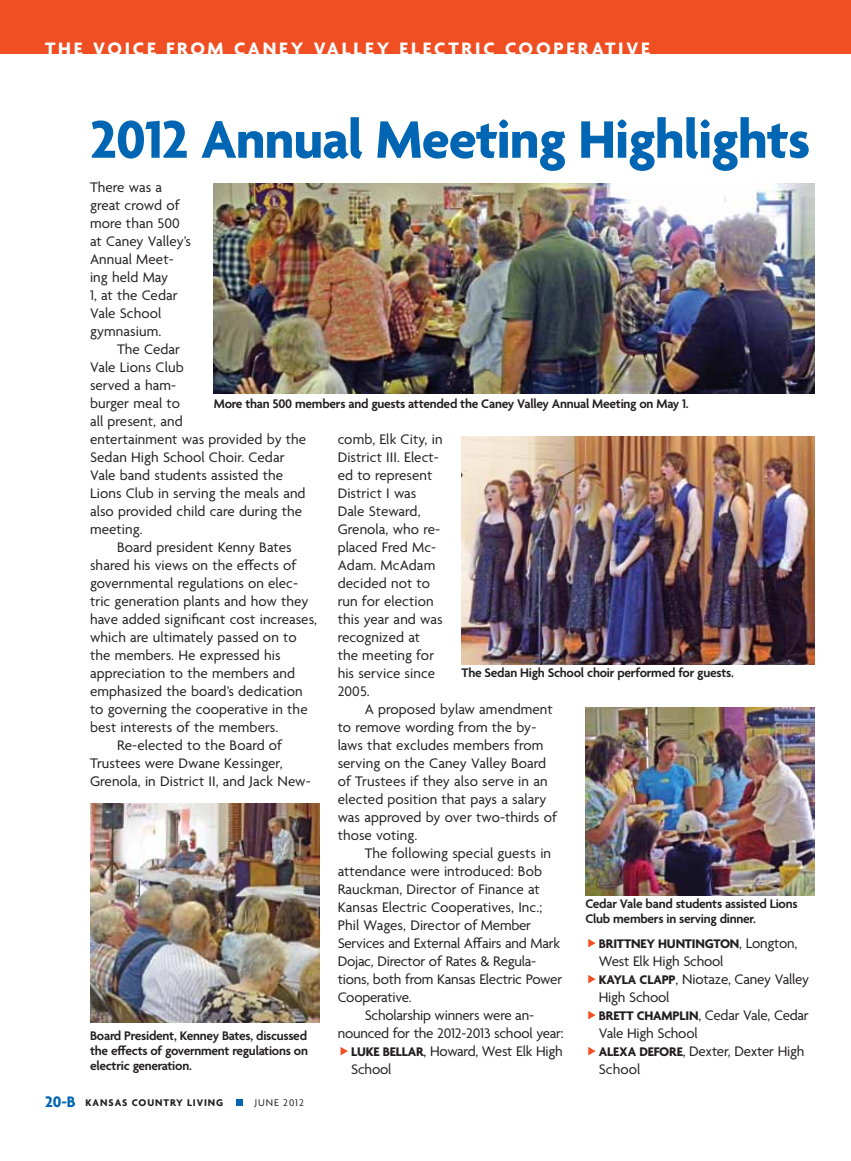
<style>
.page{position:relative;width:851px;height:1161px;background:#fff}
.page>*{position:absolute;margin:0;border:0;box-sizing:border-box;transform-origin:0 0}
.t1{font:700 57px "Agenda";letter-spacing:-.015em;color:#0066b3}
.t2{font:700 19.5px "Agenda";letter-spacing:.14em;color:#fff}
.t3{font:15px/18px "Agenda";letter-spacing:.005em;color:#231f20}
.t4{font:15px/18px "Agenda";letter-spacing:-.015em;color:#231f20}
.t5{font:600 13.5px/15px "Agenda";letter-spacing:-.02em;color:#231f20;text-align:justify}
.t6{font:700 13.5px "Agenda";letter-spacing:-.015em;color:#231f20}
.t7{font:700 10.5px "Agenda";letter-spacing:.09em;color:#231f20}
.t8{font:10.5px "Agenda";letter-spacing:.09em;color:#231f20}
.s1{font-weight:700;font-size:13.5px}
.s2{font-weight:400;font-size:15px}
.s3{font-size:16.5px;color:#0066b3}
</style>
<div class="page">
<img style="left:90px;top:804px;width:230px;height:219px">
<img style="left:585px;top:707px;width:229px;height:188px">
<img style="left:214px;top:184px;width:600px;height:210px">
<img style="left:461px;top:436px;width:353px;height:228px">
<div style="left:236px;top:1099px;width:6px;height:7px;background:#0066b3"></div>
<div style="left:0;top:0;width:850px;height:54px;background:#f04e23"></div>
<h2 class="t2" style="left:45px;top:38px;width:606px">THE VOICE FROM CANEY VALLEY ELECTRIC COOPERAT IVE</h2>
<h1 class="t1" style="left:90px;top:109px;width:721px">2012 ANNUAL MEETING HIGHLIGHTS</h1>
<p class="t3" style="left:90px;top:179px;width:102px">There was a great crowd of more than 500 at Caney Valley’s<br>Annual Meet&shy;ing held May<br>1, at the Cedar<br>Vale School gymnasium.</p>
<p class="t3" style="left:90px;top:341px;width:218px;text-indent:27px">The Cedar<br>Vale Lions Club<br>served a ham-<br>burger meal to<br>all present, and<br>entertainment was provided by the<br>Sedan High School Choir. Cedar<br>Vale band students assisted the<br>Lions Club in serving the meals and also provided child care during the meeting.</p>
<p class="t3" style="left:117px;top:539px;width:176px">Board president Kenny Bates</p>
<p class="t3" style="left:90px;top:557px;width:208px">shared his views on the effects of</p>
<p class="t3" style="left:90px;top:575px;width:209px">governmental regulations on elec-</p>
<p class="t3" style="left:90px;top:593px;width:220px">tric generation plants and how they</p>
<p class="t3" style="left:90px;top:611px;width:229px">have added significant cost increases,</p>
<p class="t3" style="left:90px;top:629px;width:208px">which are ultimately passed on to</p>
<p class="t3" style="left:90px;top:647px;width:192px">the members. He expressed his</p>
<p class="t3" style="left:90px;top:665px;width:207px">appreciation to the members and</p>
<p class="t3" style="left:90px;top:683px;width:214px">emphasized the board’s dedication</p>
<p class="t3" style="left:90px;top:701px;width:219px">to governing the cooperative in the</p>
<p class="t3" style="left:90px;top:719px;width:190px">best interests of the members.</p>
<p class="t3" style="left:117px;top:737px;width:167px">Re-elected to the Board of</p>
<p class="t3" style="left:90px;top:755px;width:194px">Trustees were Dwane Kessinger,</p>
<p class="t3" style="left:90px;top:773px;width:222px">Grenola, in District II, and Jack New-</p>
<p class="t5" style="left:214px;top:397px;width:476px">More than 500 members and guests attended the Caney Valley Annual Meeting on May 1.</p>
<p class="t3" style="left:338px;top:431px;width:106px">comb, Elk City, in<br>District III. Elect&shy;ed to represent<br>District I was<br>Dale Steward,<br>Grenola, who re&shy;placed Fred Mc-<br>Adam. McAdam decided not to run for election this year and was recognized at the meeting for his service since<br>2005.</p>
<p class="t3" style="left:338px;top:701px;width:221px;text-indent:27px">A proposed bylaw amendment to remove wording from the by&shy;laws that excludes members from serving on the Caney Valley Board of Trustees if they also serve in an elected position that pays a salary was approved by over two-thirds of those voting.</p>
<p class="t3" style="left:364px;top:845px;width:188px">The following special guests in</p>
<p class="t3" style="left:338px;top:863px;width:206px">attendance were introduced: Bob</p>
<p class="t3" style="left:338px;top:881px;width:203px">Rauckman, Director of Finance at</p>
<p class="t3" style="left:338px;top:899px;width:206px">Kansas Electric Cooperatives, Inc.;</p>
<p class="t3" style="left:338px;top:917px;width:195px">Phil Wages, Director of Member</p>
<p class="t4" style="left:338px;top:935px;width:224px">Services and External Affairs and Mark</p>
<p class="t4" style="left:338px;top:953px;width:200px">Dojac, Director of Rates &amp; Regula-</p>
<p class="t4" style="left:338px;top:971px;width:226px">tions, both from Kansas Electric Power</p>
<p class="t4" style="left:338px;top:989px;width:76px">Cooperative.</p>
<p class="t4" style="left:364px;top:1007px;width:171px">Scholarship winners were an-</p>
<p class="t4" style="left:338px;top:1025px;width:227px">nounced for the 2012-2013 school year:</p>
<p class="t4" style="left:351px;top:1043px;width:213px"><span class="s1">LUKE BELLAR</span>, Howard, West Elk High</p>
<p class="t3" style="left:351px;top:1061px;width:42px">School</p>
<p class="t5" style="left:461px;top:666px;width:274px">The Sedan High School choir performed for guests.</p>
<p class="t5" style="left:585px;top:897px;width:214px">Cedar Vale band students assisted Lions<br>Club members in serving dinner.</p>
<p class="t6" style="left:599px;top:936px;width:200px">BRITTNEY HUNTINGTON<span class="s2">, Longton,</span></p>
<p class="t4" style="left:599px;top:953px;width:212px">West Elk High School<br><span class="s1">KAYLA CLAPP</span>, Niotaze, Caney Valley<br>High School<br><span class="s1">BRETT CHAMPLIN</span>, Cedar Vale, Cedar<br>Vale High School<br><span class="s1">ALEXA DEFORE</span>, Dexter, Dexter High<br>School</p>
<p class="t5" style="left:90px;top:1029px;width:219px">Board President, Kenney Bates, discussed the effects of government regulations on electric generation.</p>
<p class="t7" style="left:45px;top:1096px;width:176px"><span class="s3">20-B</span> KANSAS COUNTRY LIVING</p>
<p class="t8" style="left:255px;top:1096px;width:50px">June 2012</p>
</div>
